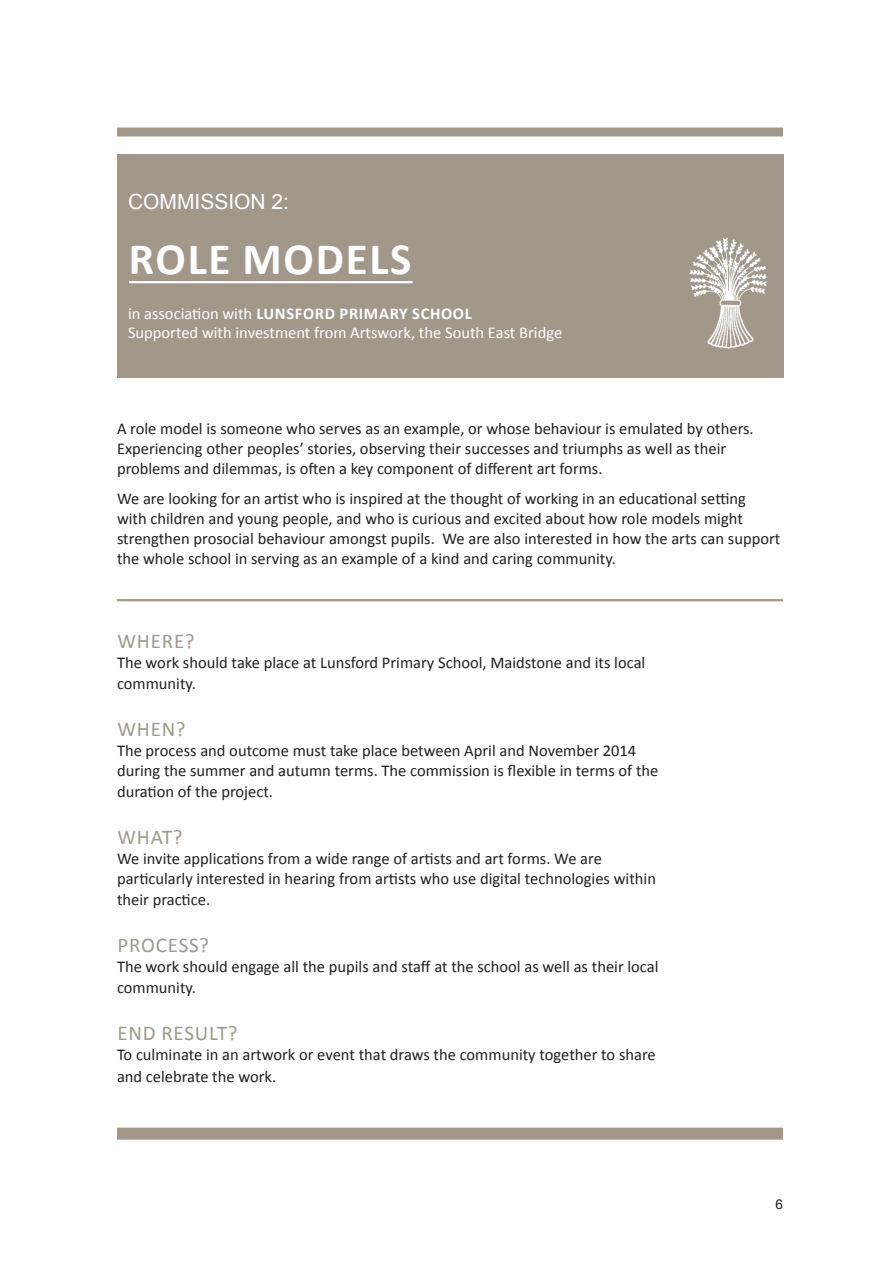
<style>
.page{position:relative;width:893px;height:1263px;background:#fff}
.page>*{position:absolute;margin:0;border:0;box-sizing:border-box;transform-origin:0 0}
.t1{font:700 45px "Calibri";letter-spacing:.04em;color:#fff}
.t2{font:21px "Calibri";letter-spacing:.04em;color:#a1988a}
.t3{font:21px "Arial";color:#fff}
.t4{font:16.5px/19.8px "Calibri";color:#231f20}
.t5{font:16.5px "Calibri";color:#fff}
.t6{font:700 16.5px "Calibri";letter-spacing:.04em;color:#fff}
.t7{font:13.5px "Arial";color:#231f20}
.s1{font-weight:400}
</style>
<div class="page">
<div style="left:117px;top:1128px;width:666px;height:12px;background:#a1988a"></div>
<div style="left:117px;top:154px;width:666px;height:224px;background:#a1988a"></div>
<hr style="left:129px;top:281px;width:283px;height:2px;background:#fff">
<div style="left:117px;top:128px;width:666px;height:9px;background:#a1988a"></div>
<hr style="left:117px;top:599px;width:666px;height:2px;background:#a1988a">
<img style="left:689px;top:238px;width:78px;height:111px">
<p class="t3" style="left:128px;top:188px;width:163px">COMMISSION 2:</p>
<p class="t1" style="left:129px;top:230px;width:284px">ROLE MODELS</p>
<p class="t6" style="left:128px;top:303px;width:345px"><span class="s1">in association with</span> LUNSFORD PRIMARY SCHOOL</p>
<p class="t5" style="left:128px;top:323px;width:436px">Supported with investment from Artswork, the South East Bridge</p>
<p class="t4" style="left:117px;top:419px;width:638px">A role model is someone who serves as an example, or whose behaviour is emulated by others.<br>Experiencing other peoples’ stories, observing their successes and triumphs as well as their problems and dilemmas, is often a key component of different art forms.</p>
<p class="t4" style="left:117px;top:489px;width:665px">We are looking for an artist who is inspired at the thought of working in an educational setting<br>with children and young people, and who is curious and excited about how role models might strengthen prosocial behaviour amongst pupils. We are also interested in how the arts can support the whole school in serving as an example of a kind and caring community.</p>
<p class="t2" style="left:117px;top:628px;width:79px">WHERE?</p>
<p class="t4" style="left:117px;top:651px;width:530px;line-height:21.6px">The work should take place at Lunsford Primary School, Maidstone and its local community.</p>
<p class="t2" style="left:117px;top:716px;width:70px">WHEN?</p>
<p class="t4" style="left:117px;top:740px;width:543px">The process and outcome must take place between April and November 2014 during the summer and autumn terms. The commission is flexible in terms of the</p>
<p class="t4" style="left:117px;top:782px;width:158px">duration of the project.</p>
<p class="t2" style="left:117px;top:824px;width:67px">WHAT?</p>
<p class="t4" style="left:117px;top:848px;width:540px">We invite applications from a wide range of artists and art forms. We are particularly interested in hearing from artists who use digital technologies within</p>
<p class="t4" style="left:117px;top:890px;width:95px">their practice.</p>
<p class="t2" style="left:117px;top:932px;width:93px">PROCESS?</p>
<p class="t4" style="left:117px;top:956px;width:543px;line-height:21.6px">The work should engage all the pupils and staff at the school as well as their local community.</p>
<p class="t2" style="left:117px;top:1020px;width:122px">END RESULT?</p>
<p class="t4" style="left:117px;top:1044px;width:540px;line-height:21.6px">To culminate in an artwork or event that draws the community together to share and celebrate the work.</p>
<p class="t7" style="left:775px;top:1195px;width:9px">6</p>
</div>
